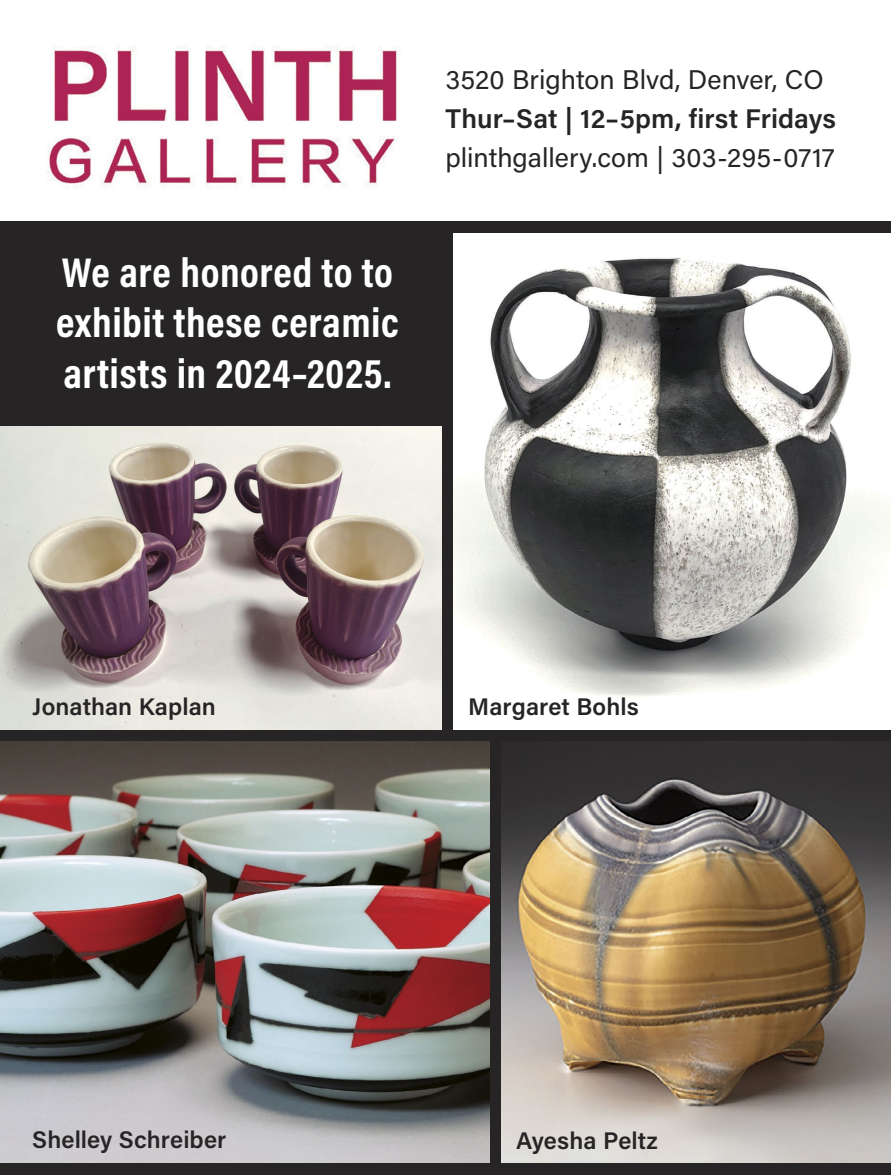
<style>
.page{position:relative;width:891px;height:1175px;background:#fff}
.page>*{position:absolute;margin:0;border:0;box-sizing:border-box;transform-origin:0 0}
.t1{font:700 42px/50.4px "Acumin Pro Cond";letter-spacing:.015em;color:#fff}
.t2{font:27px/39px "Acumin Pro";color:#272425}
.t3{font:600 24px "Acumin Pro";letter-spacing:.005em;color:#272425}
.s1{font-weight:600}
</style>
<div class="page">
<div style="left:0;top:221px;width:891px;height:953px;background:#272425"></div>
<img style="left:47px;top:46px;width:353px;height:139px">
<img style="left:0;top:426px;width:441px;height:303px">
<img style="left:453px;top:233px;width:438px;height:496px">
<img style="left:0;top:741px;width:489px;height:421px">
<img style="left:501px;top:741px;width:390px;height:421px">
<p class="t1" style="left:56px;top:246px;width:344px">We are honored to to exhibit these ceramic artists in 2024–2025.</p>
<p class="t2" style="left:446px;top:59px;width:392px">3520 Brighton Blvd, Denver, CO<br><span class="s1">Thur–Sat | 12–5pm, first Fridays </span>plinthgallery.com | 303-295-0717</p>
<p class="t3" style="left:32px;top:689px;width:185px">Jonathan Kaplan</p>
<p class="t3" style="left:468px;top:689px;width:172px">Margaret Bohls</p>
<p class="t3" style="left:32px;top:1122px;width:196px">Shelley Schreiber</p>
<p class="t3" style="left:516px;top:1123px;width:143px">Ayesha Peltz</p>
</div>
